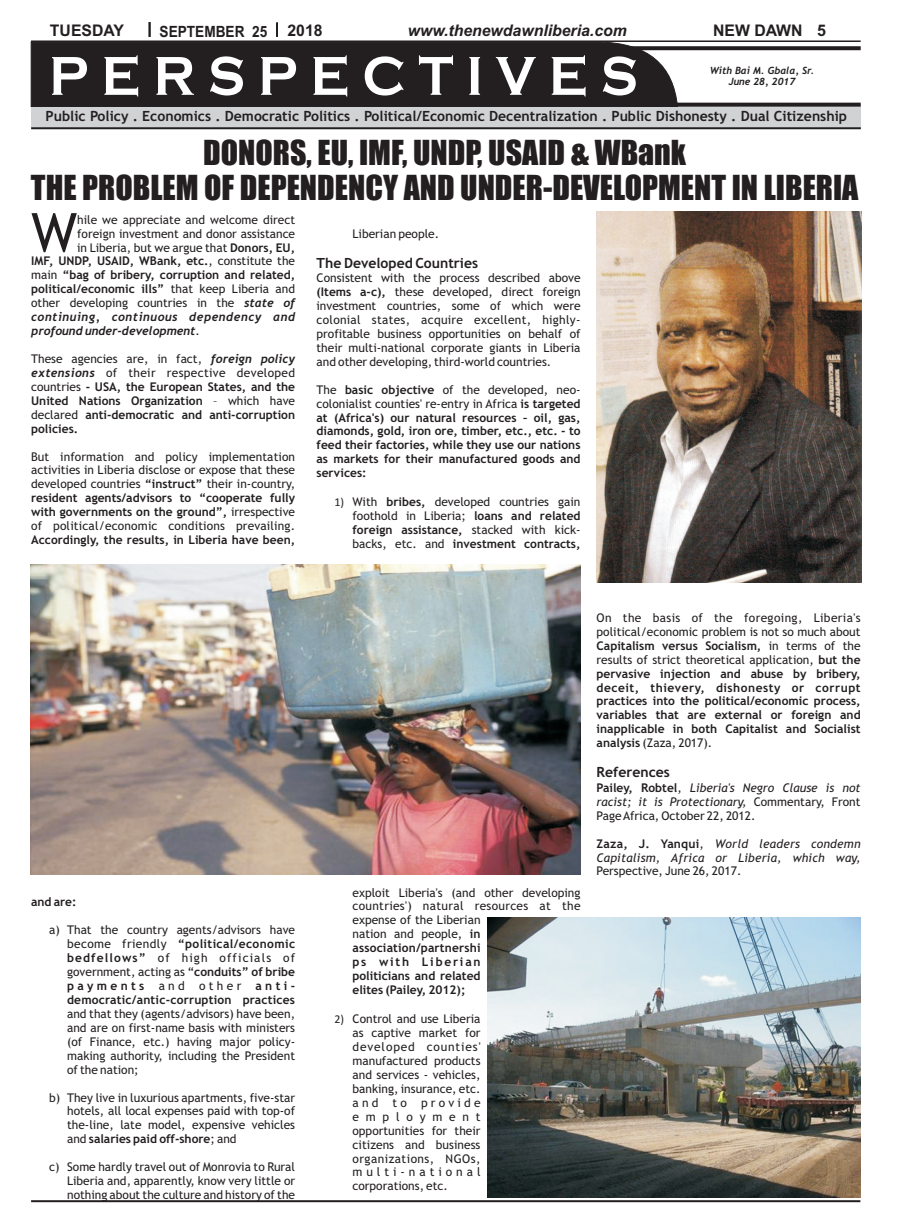
<style>
.page{position:relative;width:900px;height:1224px;background:#fff}
.page>*{position:absolute;margin:0;border:0;box-sizing:border-box;transform-origin:0 0}
.t1{font:700 56.7px "Copperplate Gothic";letter-spacing:.25em;color:#fff;scale:.91 1}
.t2{font:54px "Trebuchet MS";color:#231f20}
.t3{font:31.9px/35.3px "Impact";color:#231f20;text-align:center}
.t4{font:italic 700 16px "Arial";color:#231f20}
.t5{font:700 16px "Arial";color:#231f20}
.t6{font:700 15.5px "Arial";color:#231f20;scale:.88 1}
.t7{font:700 14.1px "Trebuchet MS";color:#231f20}
.t8{font:700 14px "Trebuchet MS";color:#231f20}
.t9{font:12px/13.9px "Trebuchet MS";color:#231f20;text-align:justify}
.t10{font:700 12px/13.9px "Trebuchet MS";color:#231f20;text-align:justify}
.t11{font:italic 12px/13.9px "Trebuchet MS";letter-spacing:.015em;color:#231f20;text-align:justify}
.t12{font:italic 700 12px "Trebuchet MS";letter-spacing:.045em;color:#231f20}
.t13{font:italic 700 12px "Trebuchet MS";color:#231f20}
.t14{font:italic 700 10px "Trebuchet MS";color:#231f20}
.s1{font-weight:700}
.s2{font-weight:400}
.s3{font-weight:700;font-style:italic}
.s4{font-weight:400;font-style:normal}
.s5{font-style:italic}
.s6{font-family:"Calibri"}
.s7{font-weight:700;font-style:normal}
.s8{font-style:normal}
</style>
<div class="page">
<hr style="left:31px;top:40px;width:830px;height:2px;background:#231f20">
<img style="left:597px;top:212px;width:264px;height:371px">
<img style="left:31px;top:565px;width:550px;height:310px">
<img style="left:488px;top:918px;width:373px;height:280px">
<hr style="left:31px;top:1200px;width:829px;height:2px;background:#231f20">
<div style="left:31px;top:104px;width:830px;height:24px;background:#d1d2d4"></div>
<hr style="left:31px;top:127px;width:830px;height:2px;background:#231f20">
<svg style="left:678px;top:46px;width:183px;height:4px"></svg>
<svg style="left:678px;top:103px;width:183px;height:4px"></svg>
<svg style="left:31px;top:22px;width:647px;height:85px"></svg>
<h3 class="t5" style="left:50px;top:24px;width:76px">TUESDAY</h3>
<p class="t6" style="left:160px;top:25px;width:124px">SEPTEMBER 25</p>
<h3 class="t5" style="left:288px;top:25px;width:37px">2018</h3>
<h3 class="t4" style="left:408px;top:25px;width:221px">ww w.thenewdawnliberia.com</h3>
<h3 class="t5" style="left:713px;top:25px;width:114px">NE W DAWN 5</h3>
<h1 class="t1" style="left:49px;top:42px;width:649px">PERSPECTIVES</h1>
<p class="t14" style="left:710px;top:66px;width:106px">With Bai M. Gbala, Sr.</p>
<p class="t14" style="left:729px;top:78px;width:68px">June 28, 2017</p>
<p class="t7" style="left:45px;top:111px;width:803px">Public Policy . Economics . Democratic Politics . Political/Economic Decentralization . Public Dishonesty . Dual Citizenship</p>
<h3 class="t3" style="left:31px;top:136px;width:829px">DONORS, EU, IMF, UNDP, USAID &amp; WBank<br>THE PROBLEM OF DEPENDENCY AND UNDER-DEVELOPMENT IN LIBERIA</h3>
<h2 class="t2" style="left:31px;top:212px;width:47px">W</h2>
<p class="t9" style="left:77px;top:214px;width:220px">hile we appreciate and welcome direct</p>
<p class="t9" style="left:77px;top:227px;width:220px">foreign investment and donor assistance</p>
<p class="t9" style="left:77px;top:241px;width:220px">in Liberia, but we argue that <span class="s1">Donors, EU,</span></p>
<p class="t10" style="left:31px;top:255px;width:265px">IMF, UNDP, USAID, WBank, etc.<span class="s2">, constitute the</span></p>
<p class="t10" style="left:31px;top:269px;width:266px"><span class="s2">main</span> “bag of bribery, corruption and related,</p>
<p class="t10" style="left:31px;top:283px;width:265px">political/economic ills” <span class="s2">that keep Liberia and</span></p>
<p class="t9" style="left:31px;top:297px;width:265px">other developing countries in the <span class="s3">state of</span></p>
<p class="t12" style="left:31px;top:312px;width:265px">continuing, continuous dependency and</p>
<p class="t13" style="left:31px;top:326px;width:170px">profound under-development<span class="s4">.</span></p>
<p class="t10" style="left:31px;top:353px;width:266px"><span class="s2">These agencies are, in fact,</span> <span class="s5">foreign policy extensions</span> <span class="s2">of their respective developed countries</span> - USA, the European States, and the United Nations Organization <span class="s2">– which have declared</span> anti-democratic and anti-corruption policies.</p>
<p class="t9" style="left:31px;top:450px;width:266px">But information and policy implementation activities in Liberia disclose or expose that these developed countries <span class="s1">“instruct”</span> their in-country, <span class="s1">resident agents/advisors to “cooperate fully with governments on the ground”,</span> irrespective of political/economic conditions prevailing.</p>
<p class="t10" style="left:31px;top:534px;width:266px">Accordingly, the results, in Liberia have been,</p>
<p class="t9" style="left:353px;top:227px;width:88px">Liberian people.</p>
<p class="t8" style="left:317px;top:257px;width:163px">The Developed Countries</p>
<p class="t9" style="left:317px;top:272px;width:266px">Consistent with the process described above <span class="s1">(Items a-c),</span> these developed, direct foreign investment countries, some of which were colonial states, acquire excellent, highly&shy;profitable business opportunities on behalf of their multi-national corporate giants in Liberia and other developing, third-world countries.</p>
<p class="t10" style="left:317px;top:383px;width:266px"><span class="s2">The</span> basic objective <span class="s2">of the developed, neo&shy;colonialist counties' re-entry in Africa</span> is targeted at (Africa's) our natural resources – oil, gas, diamonds, gold, iron ore, timber, etc., etc. - to feed their factories, while they use our nations as markets for their manufactured goods and services:</p>
<p class="t9" style="left:353px;top:496px;width:230px;text-indent:-18px"><span class="s6">1)</span> With <span class="s1">bribes,</span> developed countries gain foothold in Liberia; <span class="s1">loans and related foreign assistance,</span> stacked with kick&shy;backs, etc. and <span class="s1">investment contracts,</span></p>
<p class="t10" style="left:31px;top:896px;width:47px">and are:</p>
<p class="t10" style="left:67px;top:924px;width:230px;text-indent:-18px"><span class="s2">a) That the country agents/advisors have become friendly</span> “political/economic bedfellows” <span class="s2">of high officials of government, acting as “</span>conduits” of bribe payments <span class="s2">and other</span> anti&shy;democratic/antic-corruption practices</p>
<p class="t9" style="left:67px;top:1008px;width:230px">and that they (agents/advisors) have been, and are on first-name basis with ministers (of Finance, etc.) having major policy&shy;making authority, including the President of the nation;</p>
<p class="t9" style="left:67px;top:1091px;width:230px;text-indent:-18px">b) They live in luxurious apartments, five-star hotels, all local expenses paid with top-of the-line, late model, expensive vehicles and <span class="s1">salaries paid off-shore</span>; and</p>
<p class="t9" style="left:67px;top:1161px;width:230px;text-indent:-18px">c) Some hardly travel out of Monrovia to Rural Liberia and, apparently, know very little or nothing about the culture and history of the</p>
<p class="t9" style="left:353px;top:886px;width:230px;text-align:left">exploit Liberia's (and other developing countries') natural resources at the expense of the Liberian<br>nation and people, <span class="s1">in association/partnershi<br>ps with Liberian<br>politicians and related<br>elites (Pailey, 2012);</span></p>
<p class="t9" style="left:353px;top:1012px;width:130px;text-indent:-18px"><span class="s6">2)</span> Control and use Liberia as captive market for developed counties' manufactured products and services - vehicles, banking, insurance, etc. and to provide employment opportunities for their citizens and business organizations, NGOs, multi-national corporations, etc.</p>
<p class="t10" style="left:597px;top:612px;width:266px"><span class="s2">On the basis of the foregoing, Liberia's political/economic problem is not so much about </span>Capitalism versus Socialism, <span class="s2">in terms of the results of strict theoretical application,</span> but the pervasive injection and abuse by bribery, deceit, thievery, dishonesty or corrupt practices into the political/economic process, variables that are external or foreign and inapplicable in both Capitalist and Socialist analysis <span class="s2">(Zaza, 2017).</span></p>
<p class="t8" style="left:597px;top:767px;width:75px">References</p>
<p class="t11" style="left:597px;top:782px;width:266px"><span class="s7">Pailey, Robtel</span><span class="s8">,</span> Liberia's Negro Clause is not racist; it is Protectionary, <span class="s8">Commentary, Front Page Africa, October 22, 2012.</span></p>
<p class="t11" style="left:597px;top:837px;width:265px"><span class="s7">Zaza, J. Yanqui</span><span class="s8">,</span> World leaders condemn<br>Capitalism, Africa or Liberia, which way,</p>
<p class="t9" style="left:597px;top:865px;width:146px">Perspective, June 26, 2017.</p>
</div>
